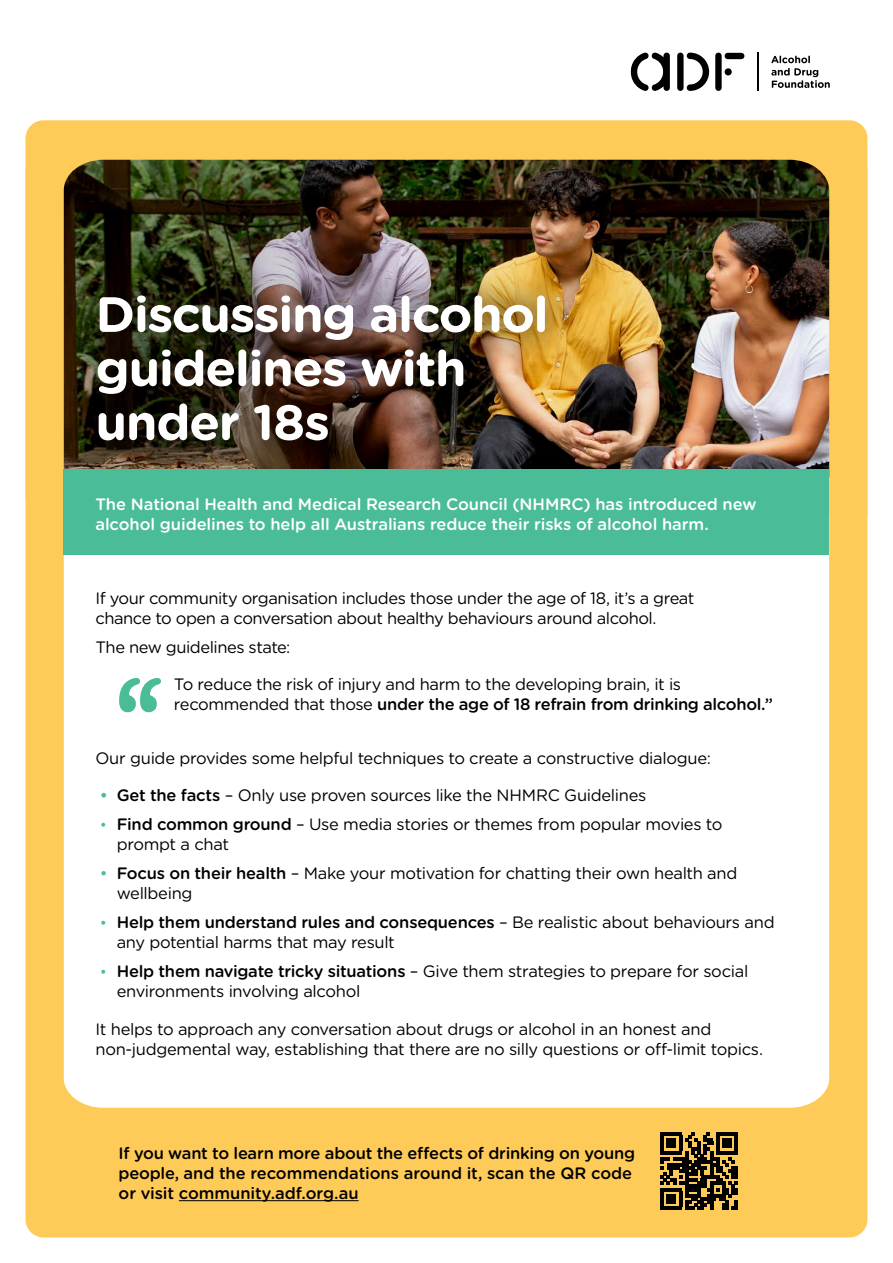
<style>
.page{position:relative;width:893px;height:1263px;background:#fff}
.page>*{position:absolute;margin:0;border:0;box-sizing:border-box;transform-origin:0 0}
.t1{font:700 49.5px/54px "Gotham Rounded";letter-spacing:-.03em;color:#fff}
.t2{font:16.5px/20.2px "Gotham Rounded";letter-spacing:-.025em;color:#000}
.t3{font:500 16.5px/20.2px "Gotham Rounded";letter-spacing:-.005em;color:#fff}
.t4{font:500 16.5px/20.2px "Gotham Rounded";letter-spacing:-.01em;color:#000}
.s1{font-weight:500}
.s2{font-weight:500;color:#4abd98}
.s3{font-size:15px;color:#4abd98}
.s4{color:#4abd98}
</style>
<div class="page">
<div style="left:26px;top:152px;width:841px;height:1085px;background:#ffcb58;border-radius:18px"></div>
<div style="left:64px;top:555px;width:765px;height:553px;background:#fff"></div>
<hr style="left:179px;top:1200px;width:180px;height:1px;background:#000">
<svg style="left:119px;top:678px;width:42px;height:34px"></svg>
<img style="left:26px;top:120px;width:841px;height:395px">
<div style="left:64px;top:469px;width:765px;height:86px;background:#4abd98"></div>
<div style="left:725px;top:68px;width:7px;height:7px;background:#000;border-radius:50%"></div>
<hr style="left:757px;top:53px;width:1px;height:38px;background:#000">
<svg style="left:771px;top:56px;width:59px;height:32px"></svg>
<div style="left:715px;top:53px;width:7px;height:38px;background:#000;border-radius:3px"></div>
<div style="left:725px;top:53px;width:19px;height:6px;background:#000;border-radius:3px"></div>
<svg style="left:631px;top:53px;width:39px;height:38px"></svg>
<div style="left:677px;top:53px;width:7px;height:38px;background:#000;border-radius:3px"></div>
<svg style="left:687px;top:53px;width:22px;height:38px"></svg>
<svg style="left:661px;top:1132px;width:77px;height:77px"></svg>
<hr style="left:661px;top:1206px;width:21px;height:3px;background:#000">
<div style="left:667px;top:1194px;width:9px;height:9px;background:#000"></div>
<h1 class="t1" style="left:95px;top:285px;width:455px">Discussing alcohol guidelines with under 18s</h1>
<p class="t3" style="left:95px;top:493px;width:663px">The National Health and Medical Research Council (NHMRC) has introduced new alcohol guidelines to help all Australians reduce their risks of alcohol harm.</p>
<p class="t2" style="left:95px;top:587px;width:601px">If your community organisation includes those under the age of 18, it’s a great chance to open a conversation about healthy behaviours around alcohol.</p>
<p class="t2" style="left:95px;top:636px;width:196px">The new guidelines state:</p>
<p class="t2" style="left:174px;top:673px;width:601px">To reduce the risk of injury and harm to the developing brain, it is recommended that those <span class="s1">under the age of 18 refrain from drinking alcohol.”</span></p>
<p class="t2" style="left:95px;top:747px;width:617px">Our guide provides some helpful techniques to create a constructive dialogue:</p>
<p class="t2" style="left:100px;top:785px;width:548px"><span class="s2">•</span> <span class="s1">Get the facts</span> – Only use proven sources like the NHMRC Guidelines</p>
<p class="t2" style="left:117px;top:813px;width:607px;text-indent:-17px"><span class="s3">•</span> <span class="s1">Find common ground</span> – Use media stories or themes from popular movies to prompt a chat</p>
<p class="t2" style="left:117px;top:862px;width:622px;text-indent:-17px"><span class="s4">•</span> <span class="s1">Focus on their health</span> – Make your motivation for chatting their own health and wellbeing</p>
<p class="t2" style="left:117px;top:911px;width:659px;text-indent:-17px"><span class="s3">•</span> <span class="s1">Help them understand rules and consequences</span> – Be realistic about behaviours and any potential harms that may result</p>
<p class="t2" style="left:117px;top:960px;width:633px;text-indent:-17px"><span class="s3">•</span> <span class="s1">Help them navigate tricky situations</span> – Give them strategies to prepare for social environments involving alcohol</p>
<p class="t2" style="left:95px;top:1018px;width:669px">It helps to approach any conversation about drugs or alcohol in an honest and non-judgemental way, establishing that there are no silly questions or off-limit topics.</p>
<p class="t4" style="left:119px;top:1142px;width:518px">If you want to learn more about the effects of drinking on young people, and the recommendations around it, scan the QR code or visit community.adf.org.au</p>
</div>
